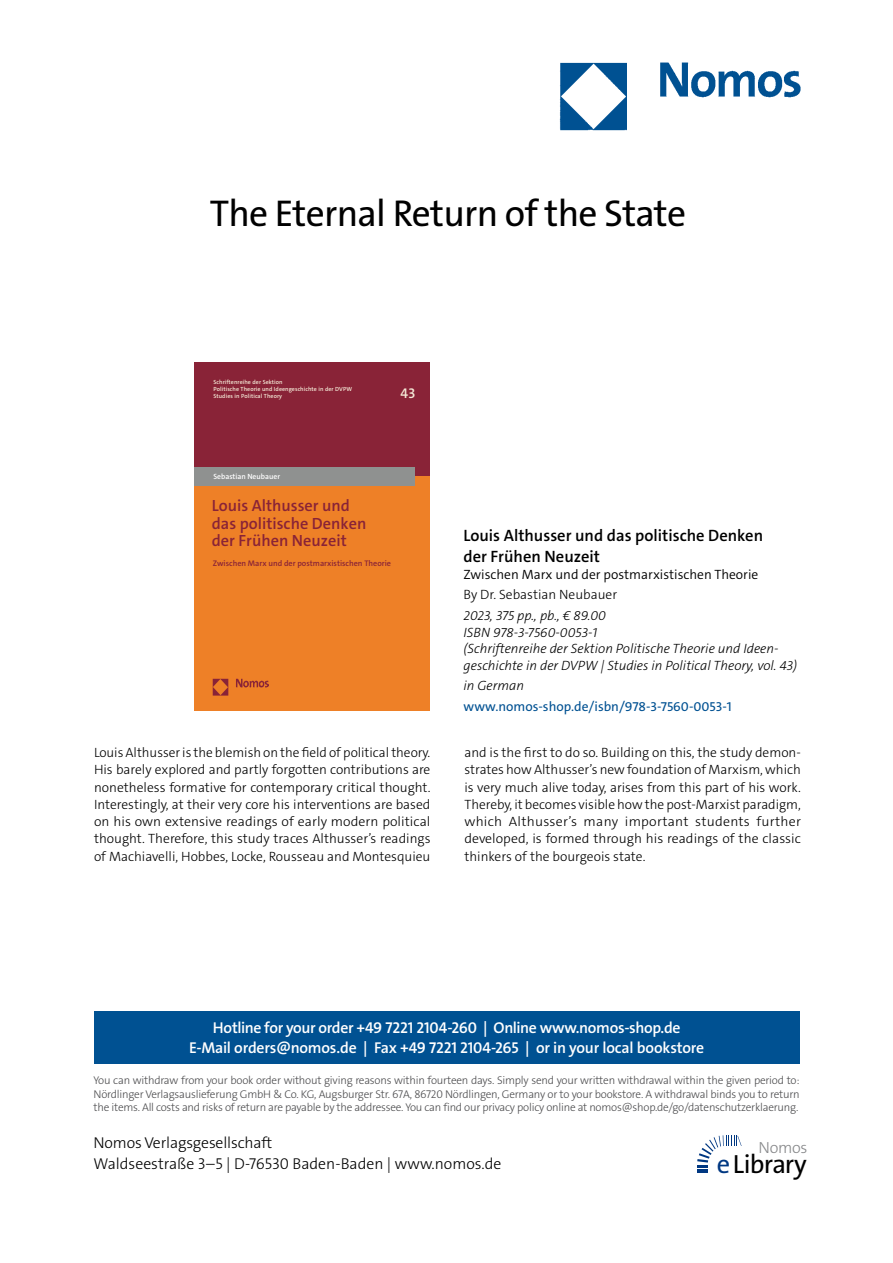
<style>
.page{position:relative;width:893px;height:1263px;background:#fff}
.page>*{position:absolute;margin:0;border:0;box-sizing:border-box;transform-origin:0 0}
.t1{font:37.5px "The Sans Os F";letter-spacing:-.02em;color:#000}
.t2{font:26.4px "The Sans Os F";letter-spacing:-.03em;color:#000}
.t3{font:600 16.5px/21px "The Sans C5";color:#000}
.t4{font:600 16.35px/17.4px "The Sans C5";color:#892337}
.t5{font:300 16.2px "The Sans Os F";letter-spacing:-.02em;color:#87888a}
.t6{font:600 15.75px/21px "The Sans Os F";letter-spacing:-.02em;color:#fff;text-align:center}
.t7{font:300 15.75px/21px "The Sans Os F";color:#000}
.t8{font:600 14.1px "The Sans C5";color:#f5e9d7}
.t9{font:300 13.5px/17.2px "The Sans C5";color:#000;text-align:justify}
.t10{font:italic 300 13.5px/16.5px "The Sans C5";color:#000}
.t11{font:300 13.5px "The Sans C5";color:#000}
.t12{font:13.5px "The Sans C5";color:#005192}
.t13{font:300 11.25px/13.5px "The Sans Os F";letter-spacing:-.02em;color:#4b4b4d;text-align:justify}
.t14{font:600 8.1px "The Sans C5";color:#892337}
.t15{font:600 7.65px "The Sans C5";color:#fff}
.t16{font:600 6px/7.2px "The Sans C5";letter-spacing:.01em;color:#f5e9d7}
.s1{color:#003882}
</style>
<div class="page">
<div style="left:94px;top:1011px;width:705px;height:52px;background:#005192"></div>
<svg style="left:697px;top:1135px;width:45px;height:38px"></svg>
<img style="left:559px;top:62px;width:242px;height:69px">
<div style="left:194px;top:473px;width:236px;height:238px;background:#ee8027"></div>
<div style="left:194px;top:362px;width:236px;height:114px;background:#892337"></div>
<div style="left:194px;top:467px;width:220px;height:18px;background:#8f9190"></div>
<img style="left:213px;top:679px;width:56px;height:16px">
<h1 class="t1" style="left:210px;top:199px;width:478px">The Eternal Return of the State</h1>
<p class="t16" style="left:213px;top:378px;width:140px">Schriftenreihe der Sektion<br>Politische Theorie und Ideengeschichte in der DVPW<br>Studies in Political Theory</p>
<p class="t8" style="left:400px;top:384px;width:16px">43</p>
<p class="t15" style="left:213px;top:471px;width:68px">Sebastian Neubauer</p>
<p class="t4" style="left:212px;top:497px;width:156px">Louis Althusser und das politische Denken der Frühen Neuzeit</p>
<p class="t14" style="left:213px;top:558px;width:180px">Zwischen Marx und der postmarxistischen Theorie</p>
<p class="t3" style="left:463px;top:525px;width:301px">Louis Althusser und das politische Denken der Frühen Neuzeit</p>
<p class="t11" style="left:463px;top:565px;width:296px">Zwischen Marx und der postmarxistischen Theorie</p>
<p class="t9" style="left:463px;top:586px;width:155px">By Dr. Sebastian Neubauer</p>
<p class="t10" style="left:463px;top:607px;width:335px">2023, 375 pp., pb., € 89.00<br>ISBN 978-3-7560-0053-1<br>(Schriftenreihe der Sektion Politische Theorie und Ideen&shy;geschichte in der DVPW | Studies in Political Theory, vol. 43)</p>
<p class="t10" style="left:463px;top:678px;width:62px">in German</p>
<p class="t12" style="left:463px;top:698px;width:270px">www.nomos-shop.de/isbn/978-3-7560-0053-1</p>
<p class="t9" style="left:94px;top:744px;width:338px">Louis Althusser is the blemish on the field of political theory.<br>His barely explored and partly forgotten contributions are nonetheless formative for contemporary critical thought.<br>Interestingly, at their very core his interventions are based on his own extensive readings of early modern political thought. Therefore, this study traces Althusser’s readings of Machiavelli, Hobbes, Locke, Rousseau and Montesquieu</p>
<p class="t9" style="left:464px;top:744px;width:338px">and is the first to do so. Building on this, the study demon&shy;strates how Althusser’s new foundation of Marxism, which is very much alive today, arises from this part of his work.<br>Thereby, it becomes visible how the post-Marxist paradigm, which Althusser’s many important students further developed, is formed through his readings of the classic thinkers of the bourgeois state.</p>
<p class="t6" style="left:189px;top:1017px;width:517px">Hotline for your order +49 7221 2104-260 | Online www.nomos-shop.de<br>E-Mail orders@nomos.de | Fax +49 7221 2104-265 | or in your local bookstore</p>
<p class="t13" style="left:94px;top:1074px;width:708px">You can withdraw from your book order without giving reasons within fourteen days. Simply send your written withdrawal within the given period to:<br>Nördlinger Verlagsauslieferung GmbH &amp; Co. KG, Augsburger Str. 67A, 86720 Nördlingen, Germany or to your bookstore. A withdrawal binds you to return the items. All costs and risks of return are payable by the addressee. You can find our privacy policy online at nomos@shop.de/go/datenschutzerklaerung.</p>
<p class="t7" style="left:94px;top:1133px;width:409px">Nomos Verlagsgesellschaft<br>Waldseestraße 3–5 | D-76530 Baden-Baden | www.nomos.de</p>
<p class="t5" style="left:758px;top:1137px;width:51px">Nomos</p>
<h2 class="t2" style="left:717px;top:1153px;width:91px"><span class="s1">e</span>Library</h2>
</div>
